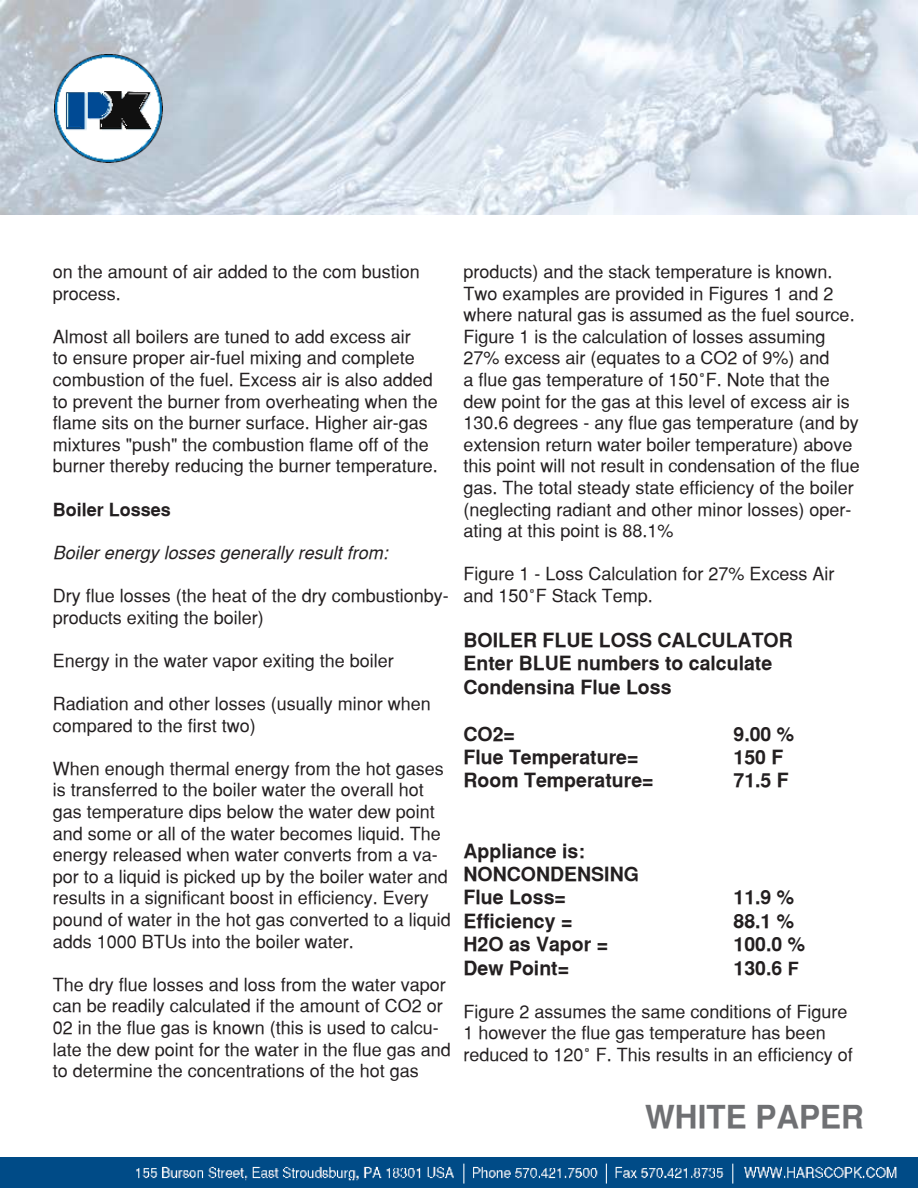
<style>
.page{position:relative;width:918px;height:1188px;background:#fff}
.page>*{position:absolute;margin:0;border:0;box-sizing:border-box;transform-origin:0 0}
.t1{font:700 31.5px "Sans Serif";color:#6f7073}
.t2{font:700 19.5px/23.4px "Sans Serif";color:#231f20}
.t3{font:18px/21.6px "Sans Serif";color:#231f20}
.t4{font:italic 18px "Sans Serif";color:#231f20}
.t5{font:700 18px "Sans Serif";color:#231f20}
.s1{font-family:"Agency FB"}
.s2{font-size:18px}
</style>
<div class="page">
<img style="left:0;top:0;width:918px;height:214px">
<img style="left:54px;top:54px;width:108px;height:108px">
<img style="left:0;top:1158px;width:918px;height:30px">
<p class="t3" style="left:53px;top:261px;width:369px">on the amount of air added to the com bustion process.</p>
<p class="t3" style="left:53px;top:325px;width:387px">Almost all boilers are tuned to add excess air<br>to ensure proper air-fuel mixing and complete combustion of the fuel. Excess air is also added to prevent the burner from overheating when the flame sits on the burner surface. Higher air-gas mixtures "push" the combustion flame off of the burner thereby reducing the burner temperature.</p>
<p class="t5" style="left:53px;top:499px;width:120px">Boiler Losses</p>
<p class="t4" style="left:53px;top:542px;width:337px">Boiler energy losses generally result from:</p>
<p class="t3" style="left:53px;top:585px;width:398px">Dry flue losses (the heat of the dry combustionby&shy;products exiting the boiler)</p>
<p class="t3" style="left:53px;top:649px;width:343px">Energy in the water vapor exiting the boiler</p>
<p class="t3" style="left:53px;top:693px;width:380px">Radiation and other losses (usually minor when compared to the first two)</p>
<p class="t3" style="left:53px;top:757px;width:400px">When enough thermal energy from the hot gases is transferred to the boiler water the overall hot gas temperature dips below the water dew point and some or all of the water becomes liquid. The energy released when water converts from a va&shy;por to a liquid is picked up by the boiler water and results in a significant boost in efficiency. Every pound of water in the hot gas converted to a liquid adds 1000 BTUs into the boiler water.</p>
<p class="t3" style="left:53px;top:973px;width:400px">The dry flue losses and loss from the water vapor can be readily calculated if the amount of CO2 or 02 in the flue gas is known (this is used to calcu&shy;late the dew point for the water in the flue gas and to determine the concentrations of the hot gas</p>
<p class="t3" style="left:464px;top:261px;width:398px">products) and the stack temperature is known.<br>Two examples are provided in Figures 1 and 2 where natural gas is assumed as the fuel source.<br>Figure 1 is the calculation of losses assuming 27% excess air (equates to a CO2 of 9%) and<br>a flue gas temperature of 150<span class="s1">˚</span>F. Note that the dew point for the gas at this level of excess air is 130.6 degrees - any flue gas temperature (and by extension return water boiler temperature) above this point will not result in condensation of the flue gas. The total steady state efficiency of the boiler (neglecting radiant and other minor losses) oper&shy;ating at this point is 88.1%</p>
<p class="t3" style="left:464px;top:563px;width:373px">Figure 1 - Loss Calculation for 27% Excess Air and 150<span class="s1">˚</span>F Stack Temp.</p>
<p class="t2" style="left:464px;top:628px;width:331px">BOILER FLUE LOSS CALCULATOR<br>Enter BLUE numbers to calculate<br>Condensina Flue Loss</p>
<p class="t2" style="left:464px;top:722px;width:53px">CO2=</p>
<p class="t2" style="left:733px;top:722px;width:62px">9.00 %</p>
<p class="t2" style="left:464px;top:745px;width:177px">Flue Temperature=</p>
<p class="t2" style="left:733px;top:745px;width:51px">150 F</p>
<p class="t2" style="left:464px;top:769px;width:192px">Room Temperature=</p>
<p class="t2" style="left:733px;top:769px;width:57px">71.5 F</p>
<p class="t2" style="left:464px;top:839px;width:177px">Appliance is:<br>NONCONDENSING<br>Flue Loss=</p>
<p class="t2" style="left:733px;top:886px;width:62px">11.9 %</p>
<p class="t2" style="left:464px;top:909px;width:110px">Efficiency =</p>
<p class="t2" style="left:733px;top:909px;width:62px">88.1 %</p>
<p class="t2" style="left:464px;top:932px;width:146px">H2O as Vapor =</p>
<p class="t2" style="left:733px;top:932px;width:73px">100.0 %</p>
<p class="t2" style="left:464px;top:956px;width:107px">Dew Point=</p>
<p class="t2" style="left:733px;top:956px;width:67px">130.6 <span class="s2">F</span></p>
<p class="t3" style="left:463px;top:1000px;width:391px">Figure 2 assumes the same conditions of Figure<br>1 however the flue gas temperature has been reduced to 120<span class="s1">˚</span> F. This results in an efficiency of</p>
<h1 class="t1" style="left:645px;top:1098px;width:220px">WHITE PAPER</h1>
</div>
